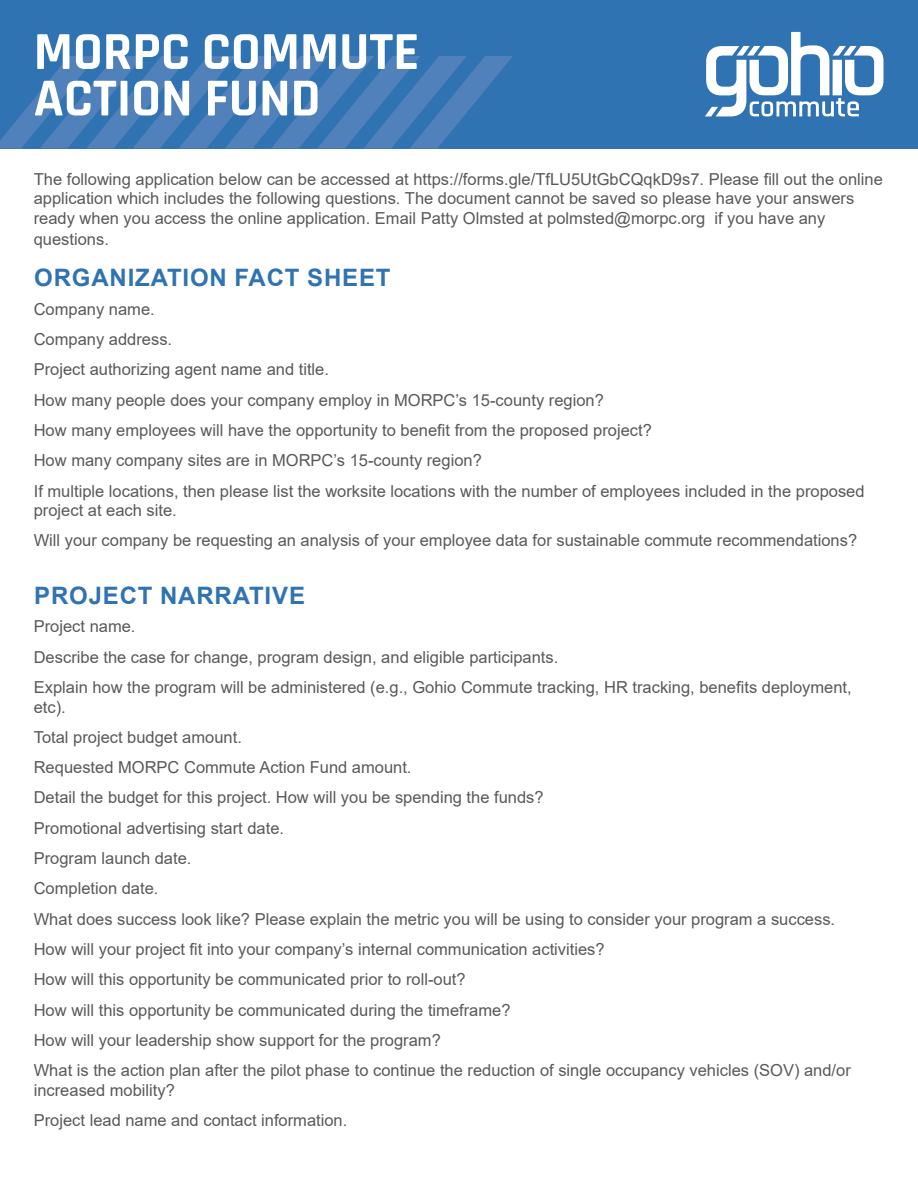
<style>
.page{position:relative;width:918px;height:1188px;background:#fff}
.page>*{position:absolute;margin:0;border:0;box-sizing:border-box;transform-origin:0 0}
.t1{font:700 54px/46.5px "Rajdhani";color:#fff}
.t2{font:700 24px "Arial";letter-spacing:.035em;color:#3073b2}
.t3{font:16.5px/19.5px "Arial";color:#59595c}
</style>
<div class="page">
<div style="left:0;top:0;width:918px;height:148px;background:#3073b2"></div>
<svg style="left:0;top:56px;width:513px;height:93px"></svg>
<svg style="left:705px;top:32px;width:178px;height:84px"></svg>
<p class="t1" style="left:34px;top:30px;width:387px">MORPC COMMUTE<br>ACTION FUND</p>
<p class="t3" style="left:34px;top:169px;width:851px">The following application below can be accessed at https://forms.gle/TfLU5UtGbCQqkD9s7. Please fill out the online application which includes the following questions. The document cannot be saved so please have your answers ready when you access the online application. Email Patty Olmsted at polmsted@morpc.org if you have any</p>
<p class="t3" style="left:34px;top:230px;width:77px">questions.</p>
<p class="t2" style="left:34px;top:261px;width:358px">ORGANIZATION FACT SHEET</p>
<p class="t3" style="left:34px;top:299px;width:123px">Company name.</p>
<p class="t3" style="left:34px;top:329px;width:140px">Company address.</p>
<p class="t3" style="left:34px;top:360px;width:297px">Project authorizing agent name and title.</p>
<p class="t3" style="left:34px;top:390px;width:572px">How many people does your company employ in MORPC’s 15-county region?</p>
<p class="t3" style="left:34px;top:420px;width:620px">How many employees will have the opportunity to benefit from the proposed project?</p>
<p class="t3" style="left:34px;top:451px;width:450px">How many company sites are in MORPC’s 15-county region?</p>
<p class="t3" style="left:34px;top:481px;width:832px">If multiple locations, then please list the worksite locations with the number of employees included in the proposed project at each site.</p>
<p class="t3" style="left:34px;top:531px;width:825px">Will your company be requesting an analysis of your employee data for sustainable commute recommendations?</p>
<p class="t2" style="left:34px;top:579px;width:272px">PROJECT NARRATIVE</p>
<p class="t3" style="left:34px;top:617px;width:103px">Project name.</p>
<p class="t3" style="left:34px;top:647px;width:526px">Describe the case for change, program design, and eligible participants.</p>
<p class="t3" style="left:34px;top:677px;width:819px">Explain how the program will be administered (e.g., Gohio Commute tracking, HR tracking, benefits deployment, etc).</p>
<p class="t3" style="left:34px;top:727px;width:210px">Total project budget amount.</p>
<p class="t3" style="left:34px;top:758px;width:379px">Requested MORPC Commute Action Fund amount.</p>
<p class="t3" style="left:34px;top:788px;width:511px">Detail the budget for this project. How will you be spending the funds?</p>
<p class="t3" style="left:34px;top:818px;width:252px">Promotional advertising start date.</p>
<p class="t3" style="left:34px;top:848px;width:159px">Program launch date.</p>
<p class="t3" style="left:34px;top:879px;width:126px">Completion date.</p>
<p class="t3" style="left:34px;top:909px;width:803px">What does success look like? Please explain the metric you will be using to consider your program a success.</p>
<p class="t3" style="left:34px;top:939px;width:572px">How will your project fit into your company’s internal communication activities?</p>
<p class="t3" style="left:34px;top:970px;width:433px">How will this opportunity be communicated prior to roll-out?</p>
<p class="t3" style="left:34px;top:1000px;width:478px">How will this opportunity be communicated during the timeframe?</p>
<p class="t3" style="left:34px;top:1030px;width:409px">How will your leadership show support for the program?</p>
<p class="t3" style="left:34px;top:1061px;width:819px">What is the action plan after the pilot phase to continue the reduction of single occupancy vehicles (SOV) and/or increased mobility?</p>
<p class="t3" style="left:34px;top:1110px;width:315px">Project lead name and contact information.</p>
</div>
